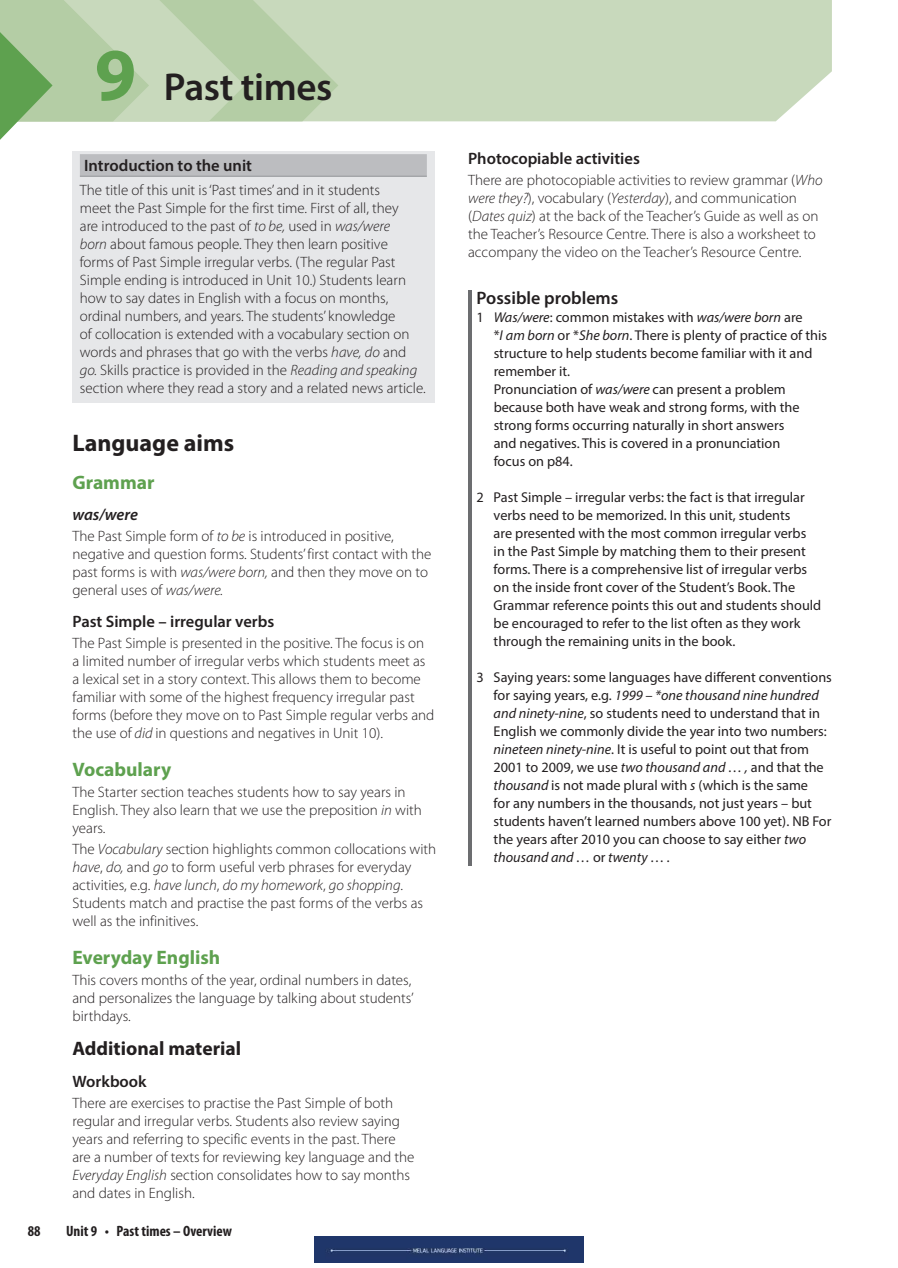
<style>
.page{position:relative;width:898px;height:1268px;background:#fff}
.page>*{position:absolute;margin:0;border:0;box-sizing:border-box;transform-origin:0 0}
.t1{font:600 39px "Myriad Pro";letter-spacing:-.01em;color:#231f20}
.t2{font:700 24px "Myriad Pro";color:#231f20}
.t3{font:700 19.5px "Myriad Pro";color:#5ea14f}
.t4{font:700 19.5px "Myriad Pro";color:#231f20}
.t5{font:600 18px "Myriad Pro";color:#231f20}
.t6{font:600 16.5px "Myriad Pro";color:#231f20}
.t7{font:italic 600 16.5px "Myriad Pro";letter-spacing:-.005em;color:#231f20}
.t8{font:300 15px/18px "Myriad Pro";color:#231f20}
.t9{font:700 condensed 15px "Myriad Pro";color:#231f20}
.t10{font:14.25px/18px "Myriad Pro";color:#231f20}
.s1{font-weight:700;font-size:75px;color:#5ea14f}
.s2{font-style:italic}
</style>
<div class="page">
<div style="left:72px;top:151px;width:362px;height:251px;background:#e6e7e9"></div>
<div style="left:80px;top:154px;width:347px;height:22px;background:#bcbdc0"></div>
<hr style="left:80px;top:176px;width:347px;height:1px;background:#939598">
<hr style="left:468px;top:290px;width:3px;height:18px;background:#6c6d70">
<hr style="left:468px;top:307px;width:3px;height:73px;background:#6c6d70">
<hr style="left:468px;top:379px;width:3px;height:109px;background:#6c6d70">
<hr style="left:468px;top:487px;width:3px;height:181px;background:#6c6d70">
<hr style="left:468px;top:667px;width:3px;height:199px;background:#6c6d70">
<div style="left:338px;top:0;width:493px;height:121px;background:#c8d9bc"></div>
<svg style="left:0;top:0;width:338px;height:140px;background:#bfd4b3"></svg>
<img style="left:314px;top:1236px;width:269px;height:26px">
<h1 class="t1" style="left:95px;top:62px;width:239px"><span class="s1">9</span> Past times</h1>
<p class="t6" style="left:84px;top:155px;width:169px">Introduction to the unit</p>
<p class="t8" style="left:80px;top:181px;width:347px">The title of this unit is ‘Past times’ and in it students<br>meet the Past Simple for the first time. First of all, they<br>are introduced to the past of <span class="s2">to be,</span> used in <span class="s2">was/were<br>born</span> about famous people. They then learn positive<br>forms of Past Simple irregular verbs. (The regular Past Simple ending is introduced in Unit 10.) Students learn how to say dates in English with a focus on months, ordinal numbers, and years. The students’ knowledge<br>of collocation is extended with a vocabulary section on words and phrases that go with the verbs <span class="s2">have, do</span> and <span class="s2">go.</span> Skills practice is provided in the <span class="s2">Reading and speaking </span>section where they read a story and a related news article.</p>
<h2 class="t2" style="left:72px;top:427px;width:163px">Language aims</h2>
<h3 class="t3" style="left:72px;top:469px;width:84px">Grammar</h3>
<p class="t7" style="left:72px;top:504px;width:67px">was/were</p>
<p class="t8" style="left:72px;top:527px;width:360px">The Past Simple form of <span class="s2">to be</span> is introduced in positive, negative and question forms. Students’ first contact with the past forms is with <span class="s2">was/were born,</span> and then they move on to general uses of <span class="s2">was/were.</span></p>
<p class="t6" style="left:72px;top:611px;width:203px">Past Simple – irregular verbs</p>
<p class="t8" style="left:72px;top:634px;width:363px">The Past Simple is presented in the positive. The focus is on a limited number of irregular verbs which students meet as a lexical set in a story context. This allows them to become familiar with some of the highest frequency irregular past forms (before they move on to Past Simple regular verbs and the use of <span class="s2">did</span> in questions and negatives in Unit 10).</p>
<h3 class="t3" style="left:72px;top:756px;width:100px">Vocabulary</h3>
<p class="t8" style="left:72px;top:783px;width:351px">The Starter section teaches students how to say years in<br>English. They also learn that we use the preposition <span class="s2">in</span> with years.</p>
<p class="t8" style="left:72px;top:840px;width:365px">The <span class="s2">Vocabulary</span> section highlights common collocations with <span class="s2">have</span>, <span class="s2">do,</span> and <span class="s2">go</span> to form useful verb phrases for everyday activities, e.g. <span class="s2">have lunch</span>, <span class="s2">do my homework</span>, <span class="s2">go shopping</span>.<br>Students match and practise the past forms of the verbs as well as the infinitives.</p>
<h3 class="t3" style="left:72px;top:944px;width:149px">Everyday English</h3>
<p class="t8" style="left:72px;top:971px;width:343px">This covers months of the year, ordinal numbers in dates, and personalizes the language by talking about students’ birthdays.</p>
<h3 class="t4" style="left:72px;top:1035px;width:170px">Additional material</h3>
<p class="t6" style="left:72px;top:1070px;width:76px">Workbook</p>
<p class="t8" style="left:72px;top:1093px;width:343px">There are exercises to practise the Past Simple of both regular and irregular verbs. Students also review saying years and referring to specific events in the past. There are a number of texts for reviewing key language and the <span class="s2">Everyday English</span> section consolidates how to say months and dates in English.</p>
<p class="t9" style="left:28px;top:1221px;width:14px">88</p>
<p class="t9" style="left:66px;top:1221px;width:167px">Unit 9 • Past times – Overview</p>
<p class="t6" style="left:468px;top:147px;width:173px">Photocopiable activities</p>
<p class="t8" style="left:468px;top:170px;width:356px">There are photocopiable activities to review grammar (<span class="s2">Who were they?</span>), vocabulary (<span class="s2">Yesterday</span>), and communication (<span class="s2">Dates quiz</span>) at the back of the Teacher’s Guide as well as on the Teacher’s Resource Centre. There is also a worksheet to accompany the video on the Teacher’s Resource Centre.</p>
<p class="t5" style="left:476px;top:286px;width:143px">Possible problems</p>
<p class="t10" style="left:493px;top:308px;width:335px;text-indent:-17px">1 <span class="s2">Was/were</span>: common mistakes with <span class="s2">was/were born</span> are<br>*<span class="s2">I am born</span> or *<span class="s2">She born</span>. There is plenty of practice of this structure to help students become familiar with it and remember it.<br>Pronunciation of <span class="s2">was/were</span> can present a problem because both have weak and strong forms, with the strong forms occurring naturally in short answers<br>and negatives. This is covered in a pronunciation<br>focus on p84.</p>
<p class="t10" style="left:493px;top:488px;width:329px;text-indent:-17px">2 Past Simple – irregular verbs: the fact is that irregular verbs need to be memorized. In this unit, students<br>are presented with the most common irregular verbs<br>in the Past Simple by matching them to their present forms. There is a comprehensive list of irregular verbs on the inside front cover of the Student’s Book. The Grammar reference points this out and students should be encouraged to refer to the list often as they work through the remaining units in the book.</p>
<p class="t10" style="left:493px;top:668px;width:340px;text-indent:-17px">3 Saying years: some languages have different conventions for saying years, e.g. <span class="s2">1999 – *one thousand nine hundred and ninety-nine</span>, so students need to understand that in English we commonly divide the year into two numbers: <span class="s2">nineteen ninety-nine</span>. It is useful to point out that from 2001 to 2009, we use <span class="s2">two thousand and … ,</span> and that the <span class="s2">thousand</span> is not made plural with <span class="s2">s</span> (which is the same<br>for any numbers in the thousands, not just years – but students haven’t learned numbers above 100 yet). NB For the years after 2010 you can choose to say either <span class="s2">two thousand and …</span> or <span class="s2">twenty … .</span></p>
</div>
